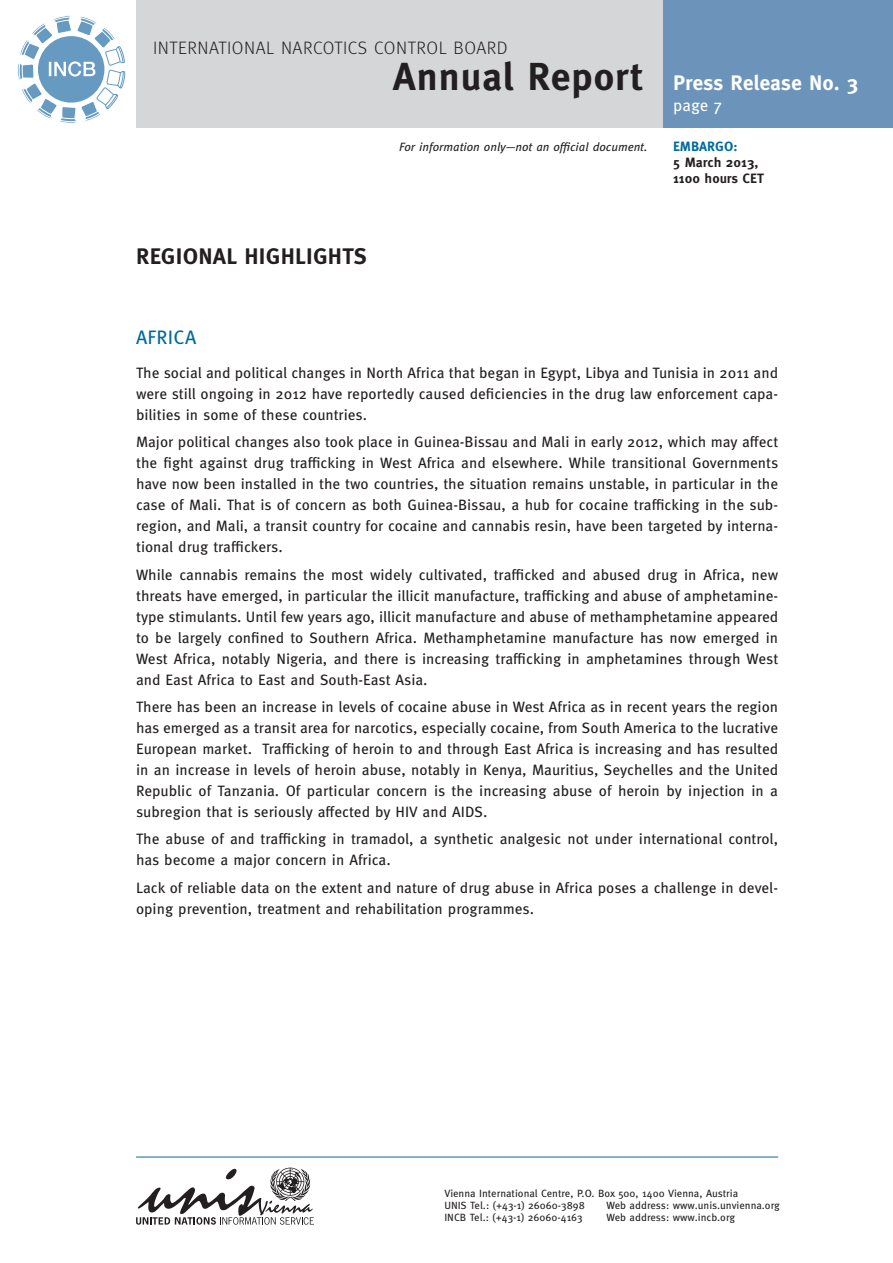
<style>
.page{position:relative;width:893px;height:1263px;background:#fff}
.page>*{position:absolute;margin:0;border:0;box-sizing:border-box;transform-origin:0 0}
.t1{font:700 39px "Meta OT";letter-spacing:.01em;color:#231f20}
.t2{font:700 22.5px "Meta OT";letter-spacing:.01em;color:#231f20}
.t3{font:700 21px "Meta OT";letter-spacing:-.005em;color:#fff}
.t4{font:19.5px "Meta OT";color:#006a9d}
.t5{font:300 18px "Meta OT";letter-spacing:.03em;color:#231f20}
.t6{font:16.5px "Meta OT";color:#fff}
.t7{font:15px/21px "Meta OT";color:#231f20;text-align:justify}
.t8{font:700 13.5px/16.2px "Meta OT";color:#231f20}
.t9{font:700 13.5px "Meta OT";color:#006a9d}
.t10{font:italic 12px "Meta OT";color:#231f20}
.t11{font:10.5px/12px "Meta OT";color:#231f20}
</style>
<div class="page">
<div style="left:136px;top:0;width:757px;height:128px;background:#d5d6d8"></div>
<div style="left:663px;top:0;width:230px;height:128px;background:#6c94ba"></div>
<svg style="left:18px;top:16px;width:107px;height:107px"></svg>
<hr style="left:136px;top:1157px;width:642px;height:1px;background:#006a9d">
<svg style="left:136px;top:1167px;width:178px;height:58px"></svg>
<hr style="left:0;top:0;width:1px;height:128px;background:#6c94ba">
<p class="t5" style="left:153px;top:37px;width:356px">INTERNATIONAL NARCOTICS CONTROL BOARD</p>
<h1 class="t1" style="left:393px;top:52px;width:252px">Annual Report</h1>
<h3 class="t3" style="left:673px;top:70px;width:187px">Press Release No. 3</h3>
<p class="t6" style="left:673px;top:95px;width:50px">page 7</p>
<h2 class="t2" style="left:136px;top:242px;width:232px">REGIONAL HIGHLIGHTS</h2>
<p class="t10" style="left:399px;top:139px;width:250px">For information only—not an official document.</p>
<p class="t9" style="left:673px;top:137px;width:66px">EMBARGO:</p>
<p class="t8" style="left:673px;top:154px;width:92px">5 March 2013,<br>1100 hours CET</p>
<h3 class="t4" style="left:136px;top:325px;width:22px">Africa</h3>
<p class="t7" style="left:136px;top:362px;width:644px">The social and political changes in North Africa that began in Egypt, Libya and Tunisia in 2011 and were still ongoing in 2012 have reportedly caused deficiencies in the drug law enforcement capa&shy;bilities in some of these countries.</p>
<p class="t7" style="left:136px;top:432px;width:644px">Major political changes also took place in Guinea-Bissau and Mali in early 2012, which may affect the fight against drug trafficking in West Africa and elsewhere. While transitional Governments have now been installed in the two countries, the situation remains unstable, in particular in the case of Mali. That is of concern as both Guinea-Bissau, a hub for cocaine trafficking in the sub&shy;region, and Mali, a transit country for cocaine and cannabis resin, have been targeted by interna&shy;tional drug traffickers.</p>
<p class="t7" style="left:136px;top:564px;width:644px">While cannabis remains the most widely cultivated, trafficked and abused drug in Africa, new threats have emerged, in particular the illicit manufacture, trafficking and abuse of amphetamine&shy;type stimulants. Until few years ago, illicit manufacture and abuse of methamphetamine appeared to be largely confined to Southern Africa. Methamphetamine manufacture has now emerged in West Africa, notably Nigeria, and there is increasing trafficking in amphetamines through West and East Africa to East and South-East Asia.</p>
<p class="t7" style="left:136px;top:696px;width:644px">There has been an increase in levels of cocaine abuse in West Africa as in recent years the region has emerged as a transit area for narcotics, especially cocaine, from South America to the lucrative European market. Trafficking of heroin to and through East Africa is increasing and has resulted in an increase in levels of heroin abuse, notably in Kenya, Mauritius, Seychelles and the United Republic of Tanzania. Of particular concern is the increasing abuse of heroin by injection in a subregion that is seriously affected by HIV and AIDS.</p>
<p class="t7" style="left:136px;top:829px;width:644px">The abuse of and trafficking in tramadol, a synthetic analgesic not under international control, has become a major concern in Africa.</p>
<p class="t7" style="left:136px;top:877px;width:643px">Lack of reliable data on the extent and nature of drug abuse in Africa poses a challenge in devel&shy;oping prevention, treatment and rehabilitation programmes.</p>
<p class="t11" style="left:444px;top:1188px;width:295px">Vienna International Centre, P.O. Box 500, 1400 Vienna, Austria<br>UNIS Tel.: (+43-1) 26060-3898</p>
<p class="t11" style="left:606px;top:1200px;width:175px">Web address: www.unis.unvienna.org</p>
<p class="t11" style="left:444px;top:1212px;width:140px">INCB Tel.: (+43-1) 26060-4163</p>
<p class="t11" style="left:606px;top:1212px;width:130px">Web address: www.incb.org</p>
</div>
